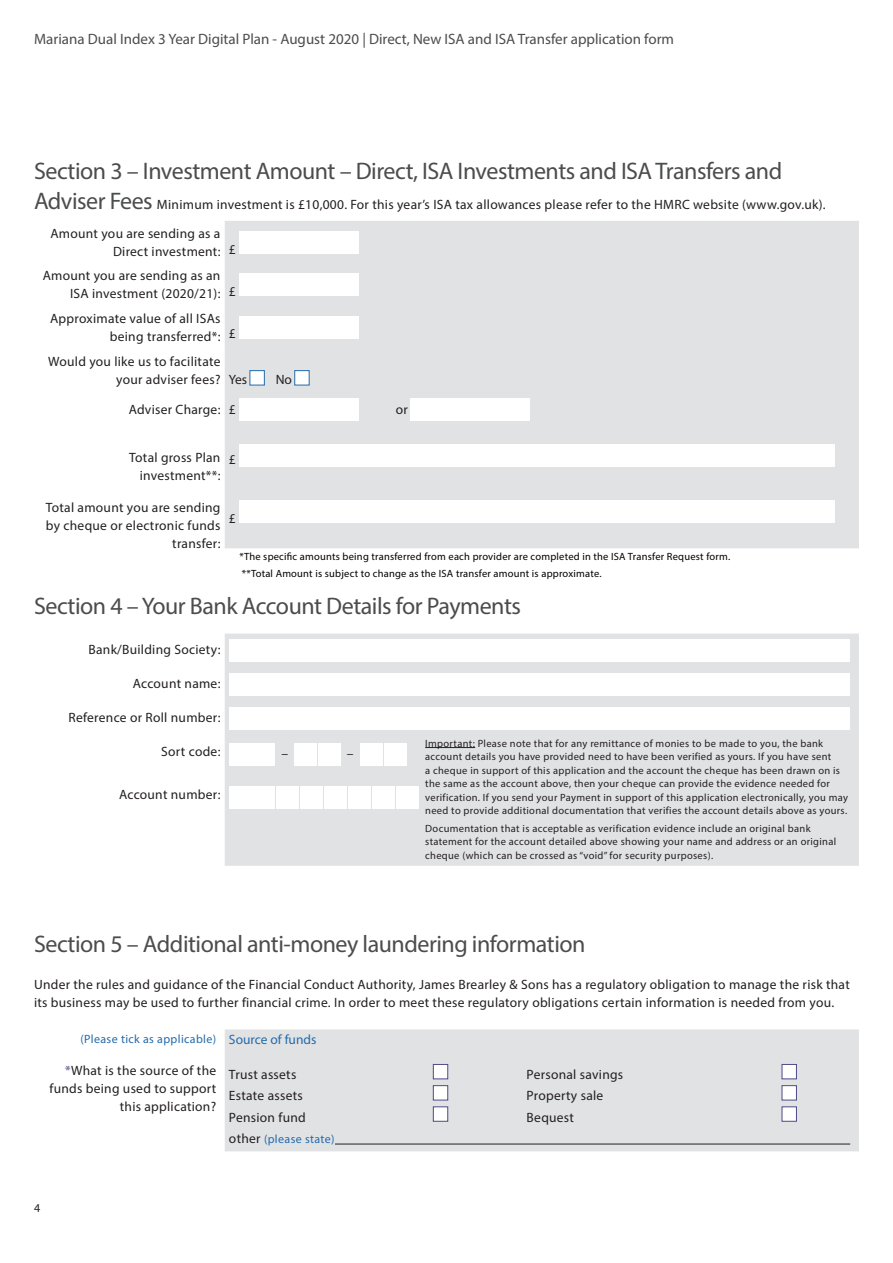
<style>
.page{position:relative;width:893px;height:1263px;background:#fff}
.page>*{position:absolute;margin:0;border:0;box-sizing:border-box;transform-origin:0 0}
.section_heading{font:24px "Myriad Pro";letter-spacing:-.02em;color:#4b4c4d}
.New_Brand_-_Heading{font:15px "Myriad Pro";color:#4b4c4d}
.New_Brand_-_Body_Cop{font:13.5px/18px "Myriad Pro";letter-spacing:.02em;color:#231f20;text-align:right}
.section_heading-2{font:13.5px "Myriad Pro";letter-spacing:.02em;color:#231f20}
.New_Brand_-_Sub_Head{font:13.5px "Myriad Pro";color:#246bac}
.New_Brand_-_Body_Cop-2{font:12px "Myriad Pro";letter-spacing:.03em;color:#246bac}
.New_Brand_-_Title{font:12px "Myriad Pro";color:#231f20}
.New_Brand_-_Source{font:10.5px/13.5px "Myriad Pro";letter-spacing:.03em;color:#231f20}
.New_Brand_-_Section{font:10.5px "Myriad Pro";letter-spacing:.02em;color:#000}
.s1{font-size:24px;color:#4b4c4d}
.s2{color:#4e4b88}
.s3{font-size:13.5px;color:#231f20}
</style>
<div class="page">
<div style="left:225px;top:221px;width:634px;height:327px;background:#e1e2e4"></div>
<div style="left:239px;top:231px;width:120px;height:22px;background:#fff"></div>
<div style="left:239px;top:273px;width:120px;height:23px;background:#fff"></div>
<div style="left:239px;top:316px;width:120px;height:23px;background:#fff"></div>
<div style="left:250px;top:370px;width:15px;height:15px;background:#fff;border:1px solid #246bac"></div>
<div style="left:294px;top:370px;width:15px;height:15px;background:#fff;border:1px solid #246bac"></div>
<div style="left:225px;top:634px;width:634px;height:232px;background:#e1e2e4"></div>
<div style="left:229px;top:639px;width:621px;height:23px;background:#fff"></div>
<div style="left:229px;top:673px;width:621px;height:23px;background:#fff"></div>
<div style="left:229px;top:707px;width:621px;height:23px;background:#fff"></div>
<div style="left:229px;top:743px;width:22px;height:22px;background:#fff"></div>
<div style="left:253px;top:743px;width:22px;height:22px;background:#fff"></div>
<div style="left:295px;top:743px;width:22px;height:22px;background:#fff"></div>
<div style="left:318px;top:743px;width:22px;height:22px;background:#fff"></div>
<div style="left:360px;top:743px;width:22px;height:22px;background:#fff"></div>
<div style="left:384px;top:743px;width:22px;height:22px;background:#fff"></div>
<div style="left:229px;top:786px;width:22px;height:22px;background:#fff"></div>
<div style="left:253px;top:786px;width:22px;height:22px;background:#fff"></div>
<div style="left:277px;top:786px;width:22px;height:22px;background:#fff"></div>
<div style="left:301px;top:786px;width:22px;height:22px;background:#fff"></div>
<div style="left:324px;top:786px;width:23px;height:22px;background:#fff"></div>
<div style="left:348px;top:786px;width:22px;height:22px;background:#fff"></div>
<div style="left:372px;top:786px;width:22px;height:22px;background:#fff"></div>
<div style="left:396px;top:786px;width:22px;height:22px;background:#fff"></div>
<hr style="left:425px;top:747px;width:50px;height:1px;background:#231f20">
<div style="left:225px;top:1029px;width:634px;height:122px;background:#e1e2e4"></div>
<hr style="left:335px;top:1144px;width:515px;height:1px;background:#231f20">
<div style="left:433px;top:1064px;width:15px;height:15px;background:#fff;border:1px solid #4e4b88"></div>
<div style="left:782px;top:1064px;width:15px;height:15px;background:#fff;border:1px solid #4e4b88"></div>
<div style="left:433px;top:1085px;width:15px;height:15px;background:#fff;border:1px solid #4e4b88"></div>
<div style="left:782px;top:1085px;width:15px;height:15px;background:#fff;border:1px solid #4e4b88"></div>
<div style="left:433px;top:1106px;width:15px;height:15px;background:#fff;border:1px solid #4e4b88"></div>
<div style="left:782px;top:1106px;width:15px;height:15px;background:#fff;border:1px solid #4e4b88"></div>
<div style="left:239px;top:501px;width:595px;height:22px;background:#fff"></div>
<div style="left:239px;top:398px;width:120px;height:23px;background:#fff"></div>
<div style="left:410px;top:398px;width:120px;height:23px;background:#fff"></div>
<div style="left:239px;top:444px;width:595px;height:22px;background:#fff"></div>
<p class="New_Brand_-_Heading" style="left:34px;top:30px;width:642px">Mariana Dual Index 3 Year Digital Plan - August 2020 | Direct, New ISA and ISA Transfer application form</p>
<p class="section_heading" style="left:34px;top:156px;width:750px">Section 3 – Investment Amount – Direct, ISA Investments and ISA Transfers and</p>
<p class="section_heading-2" style="left:34px;top:196px;width:793px"><span class="s1">Adviser Fees</span> Minimum investment is £10,000. For this year’s ISA tax allowances please refer to the HMRC website (www.gov.uk).</p>
<p class="New_Brand_-_Body_Cop" style="left:50px;top:225px;width:171px">Amount you are sending as a<br>Direct investment:</p>
<p class="New_Brand_-_Body_Cop" style="left:229px;top:240px;width:8px">£</p>
<p class="New_Brand_-_Body_Cop" style="left:43px;top:266px;width:179px">Amount you are sending as an<br>ISA investment (2020/21):</p>
<p class="New_Brand_-_Body_Cop" style="left:50px;top:309px;width:172px">Approximate value of all ISAs being transferred*:</p>
<p class="New_Brand_-_Body_Cop" style="left:48px;top:352px;width:174px">Would you like us to facilitate your adviser fees?</p>
<p class="New_Brand_-_Body_Cop" style="left:229px;top:282px;width:8px">£</p>
<p class="New_Brand_-_Body_Cop" style="left:229px;top:325px;width:8px">£</p>
<p class="New_Brand_-_Body_Cop" style="left:229px;top:370px;width:20px">Yes</p>
<p class="New_Brand_-_Body_Cop" style="left:276px;top:370px;width:18px">No</p>
<p class="New_Brand_-_Body_Cop" style="left:129px;top:400px;width:93px">Adviser Charge:</p>
<p class="New_Brand_-_Body_Cop" style="left:229px;top:400px;width:8px">£</p>
<p class="New_Brand_-_Body_Cop" style="left:396px;top:400px;width:28px">or %</p>
<p class="New_Brand_-_Body_Cop" style="left:129px;top:449px;width:93px">Total gross Plan investment**:</p>
<p class="New_Brand_-_Body_Cop" style="left:229px;top:450px;width:8px">£</p>
<p class="New_Brand_-_Body_Cop" style="left:46px;top:499px;width:176px">Total amount you are sending by cheque or electronic funds transfer:</p>
<p class="New_Brand_-_Body_Cop" style="left:229px;top:509px;width:8px">£</p>
<p class="New_Brand_-_Section" style="left:239px;top:550px;width:492px">*The specific amounts being transferred from each provider are completed in the ISA Transfer Request form.</p>
<p class="New_Brand_-_Section" style="left:242px;top:567px;width:361px">**Total Amount is subject to change as the ISA transfer amount is approximate.</p>
<p class="section_heading" style="left:34px;top:591px;width:488px">Section 4 – Your Bank Account Details for Payments</p>
<p class="New_Brand_-_Body_Cop" style="left:89px;top:640px;width:133px">Bank/Building Society:</p>
<p class="New_Brand_-_Body_Cop" style="left:133px;top:674px;width:89px">Account name:</p>
<p class="New_Brand_-_Body_Cop" style="left:69px;top:708px;width:153px">Reference or Roll number:</p>
<p class="New_Brand_-_Body_Cop" style="left:161px;top:742px;width:61px">Sort code:</p>
<p class="New_Brand_-_Body_Cop" style="left:281px;top:744px;width:8px">–</p>
<p class="New_Brand_-_Body_Cop" style="left:347px;top:744px;width:8px">–</p>
<p class="New_Brand_-_Body_Cop" style="left:119px;top:785px;width:103px">Account number:</p>
<p class="New_Brand_-_Source" style="left:425px;top:736px;width:424px">Important: Please note that for any remittance of monies to be made to you, the bank account details you have provided need to have been verified as yours. If you have sent<br>a cheque in support of this application and the account the cheque has been drawn on is the same as the account above, then your cheque can provide the evidence needed for verification. If you send your Payment in support of this application electronically, you may need to provide additional documentation that verifies the account details above as yours.</p>
<p class="New_Brand_-_Source" style="left:425px;top:821px;width:412px">Documentation that is acceptable as verification evidence include an original bank statement for the account detailed above showing your name and address or an original cheque (which can be crossed as “void” for security purposes).</p>
<p class="section_heading" style="left:34px;top:929px;width:553px">Section 5 – Additional anti-money laundering information</p>
<p class="New_Brand_-_Body_Cop" style="left:34px;top:975px;width:817px;text-align:left">Under the rules and guidance of the Financial Conduct Authority, James Brearley &amp; Sons has a regulatory obligation to manage the risk that its business may be used to further financial crime. In order to meet these regulatory obligations certain information is needed from you.</p>
<p class="New_Brand_-_Body_Cop-2" style="left:80px;top:1032px;width:137px">(Please tick as applicable)</p>
<p class="New_Brand_-_Sub_Head" style="left:229px;top:1032px;width:89px">Source of funds</p>
<p class="New_Brand_-_Body_Cop" style="left:50px;top:1061px;width:168px"><span class="s2">*</span>What is the source of the funds being used to support this application?</p>
<p class="New_Brand_-_Body_Cop" style="left:229px;top:1065px;width:69px">Trust assets</p>
<p class="New_Brand_-_Body_Cop" style="left:527px;top:1065px;width:98px">Personal savings</p>
<p class="New_Brand_-_Body_Cop" style="left:229px;top:1086px;width:75px">Estate assets</p>
<p class="New_Brand_-_Body_Cop" style="left:527px;top:1086px;width:78px">Property sale</p>
<p class="New_Brand_-_Body_Cop" style="left:229px;top:1108px;width:78px">Pension fund</p>
<p class="New_Brand_-_Body_Cop" style="left:527px;top:1108px;width:49px">Bequest</p>
<p class="New_Brand_-_Body_Cop-2" style="left:229px;top:1131px;width:107px"><span class="s3">other</span> (please state)</p>
<p class="New_Brand_-_Title" style="left:34px;top:1200px;width:8px">4</p>
</div>
